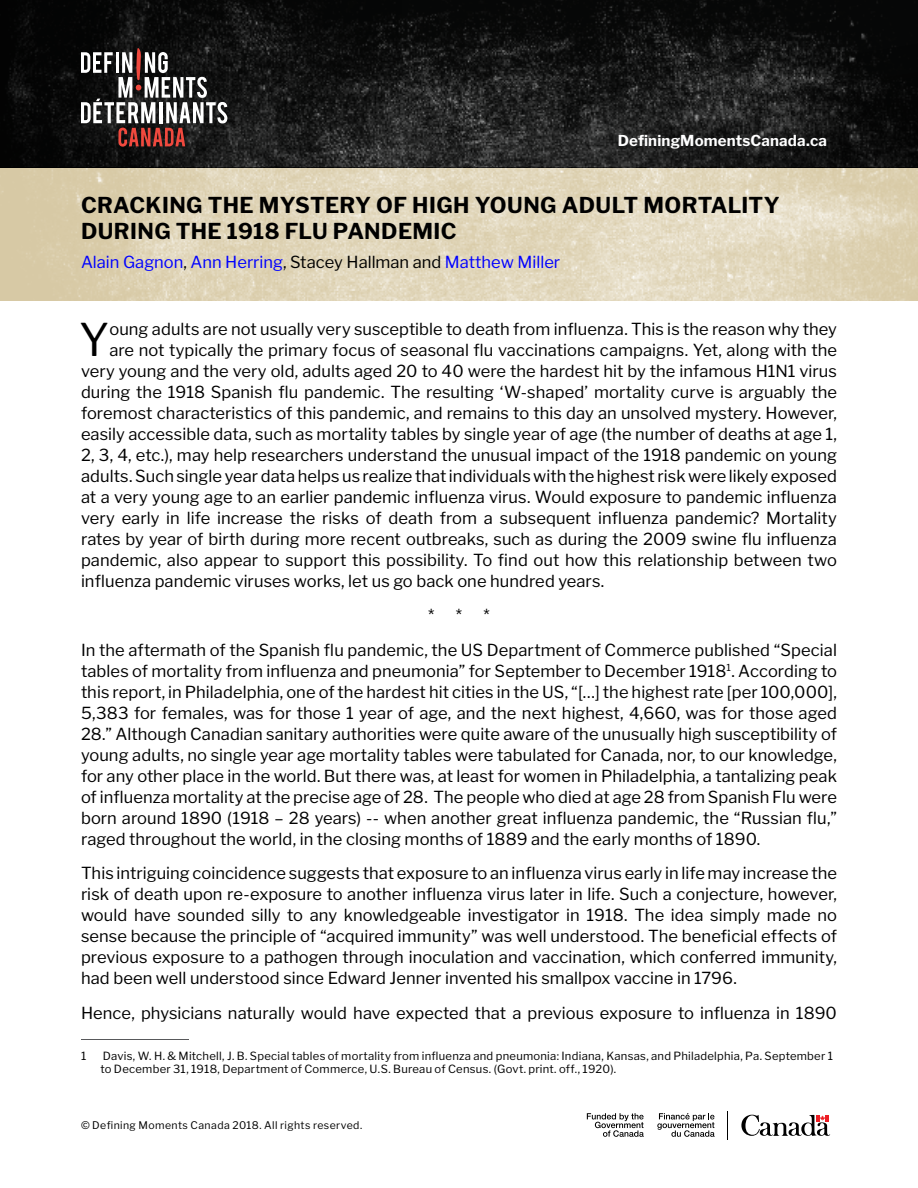
<style>
.page{position:relative;width:918px;height:1188px;background:#fff}
.page>*{position:absolute;margin:0;border:0;box-sizing:border-box;transform-origin:0 0}
.Body_Copy{font:44.85px "Libre Franklin";color:#000}
.t1{font:700 21.75px/25.5px "Libre Franklin";letter-spacing:.015em;color:#000}
.Body_Copy-2{font:16.5px/21px "Libre Franklin";letter-spacing:.005em;color:#000;text-align:justify}
.t2{font:16.5px "Libre Franklin";color:#00f}
.t3{font:700 15px "Libre Franklin";letter-spacing:.01em;color:#fff}
.Footnotes{font:11.25px/13.5px "Libre Franklin";letter-spacing:.02em;color:#000}
.t4{font:10.5px "Libre Franklin";letter-spacing:.04em;color:#000}
.s1{color:#000}
</style>
<div class="page">
<svg style="left:0;top:0;width:918px;height:168px;background:#151616"></svg>
<svg style="left:81px;top:48px;width:147px;height:101px"></svg>
<svg style="left:657px;top:1113px;width:58px;height:24px"></svg>
<svg style="left:587px;top:1113px;width:57px;height:24px"></svg>
<svg style="left:741px;top:1115px;width:89px;height:21px"></svg>
<img style="left:0;top:168px;width:918px;height:133px">
<hr style="left:81px;top:1039px;width:108px;height:1px;background:#58595b">
<p class="t3" style="left:618px;top:132px;width:211px">DefiningMomentsCanada.ca</p>
<p class="t1" style="left:81px;top:193px;width:700px">CRACKING THE MYSTERY OF HIGH YOUNG ADULT MORTALITY<br>DURING THE 1918 FLU PANDEMIC</p>
<p class="t2" style="left:81px;top:252px;width:481px">Alain Gagnon<span class="s1">,</span> Ann Herring<span class="s1">, Stacey Hallman and</span> Matthew Miller</p>
<p class="Body_Copy" style="left:79px;top:312px;width:32px">Y</p>
<p class="Body_Copy-2" style="left:109px;top:318px;width:729px">oung adults are not usually very susceptible to death from influenza. This is the reason why they</p>
<p class="Body_Copy-2" style="left:109px;top:339px;width:729px">are not typically the primary focus of seasonal flu vaccinations campaigns. Yet, along with the</p>
<p class="Body_Copy-2" style="left:81px;top:360px;width:757px">very young and the very old, adults aged 20 to 40 were the hardest hit by the infamous H1N1 virus</p>
<p class="Body_Copy-2" style="left:81px;top:381px;width:758px">during the 1918 Spanish flu pandemic. The resulting ‘W-shaped’ mortality curve is arguably the</p>
<p class="Body_Copy-2" style="left:81px;top:402px;width:758px">foremost characteristics of this pandemic, and remains to this day an unsolved mystery. However,</p>
<p class="Body_Copy-2" style="left:81px;top:423px;width:758px">easily accessible data, such as mortality tables by single year of age (the number of deaths at age 1,</p>
<p class="Body_Copy-2" style="left:81px;top:444px;width:758px">2, 3, 4, etc.), may help researchers understand the unusual impact of the 1918 pandemic on young</p>
<p class="Body_Copy-2" style="left:81px;top:465px;width:758px">adults. Such single year data helps us realize that individuals with the highest risk were likely exposed</p>
<p class="Body_Copy-2" style="left:81px;top:486px;width:758px">at a very young age to an earlier pandemic influenza virus. Would exposure to pandemic influenza</p>
<p class="Body_Copy-2" style="left:81px;top:507px;width:758px">very early in life increase the risks of death from a subsequent influenza pandemic? Mortality</p>
<p class="Body_Copy-2" style="left:81px;top:528px;width:758px">rates by year of birth during more recent outbreaks, such as during the 2009 swine flu influenza</p>
<p class="Body_Copy-2" style="left:81px;top:549px;width:758px">pandemic, also appear to support this possibility. To find out how this relationship between two</p>
<p class="Body_Copy-2" style="left:81px;top:570px;width:525px">influenza pandemic viruses works, let us go back one hundred years.</p>
<p class="Body_Copy-2" style="left:428px;top:605px;width:35px">* *</p>
<p class="Body_Copy-2" style="left:483px;top:605px;width:8px">*</p>
<p class="Body_Copy-2" style="left:81px;top:639px;width:758px">In the aftermath of the Spanish flu pandemic, the US Department of Commerce published “Special tables of mortality from influenza and pneumonia” for September to December 1918<sup>1</sup>. According to this report, in Philadelphia, one of the hardest hit cities in the US, “[…] the highest rate [per 100,000], 5,383 for females, was for those 1 year of age, and the next highest, 4,660, was for those aged 28.” Although Canadian sanitary authorities were quite aware of the unusually high susceptibility of young adults, no single year age mortality tables were tabulated for Canada, nor, to our knowledge, for any other place in the world. But there was, at least for women in Philadelphia, a tantalizing peak of influenza mortality at the precise age of 28. The people who died at age 28 from Spanish Flu were born around 1890 (1918 – 28 years) -- when another great influenza pandemic, the “Russian flu,” raged throughout the world, in the closing months of 1889 and the early months of 1890.</p>
<p class="Body_Copy-2" style="left:81px;top:863px;width:758px">This intriguing coincidence suggests that exposure to an influenza virus early in life may increase the risk of death upon re-exposure to another influenza virus later in life. Such a conjecture, however, would have sounded silly to any knowledgeable investigator in 1918. The idea simply made no sense because the principle of “acquired immunity” was well understood. The beneficial effects of previous exposure to a pathogen through inoculation and vaccination, which conferred immunity, had been well understood since Edward Jenner invented his smallpox vaccine in 1796.</p>
<p class="Body_Copy-2" style="left:81px;top:1002px;width:758px">Hence, physicians naturally would have expected that a previous exposure to influenza in 1890</p>
<p class="Footnotes" style="left:81px;top:1049px;width:7px">1</p>
<p class="Footnotes" style="left:100px;top:1049px;width:734px">Davis, W. H. &amp; Mitchell, J. B. Special tables of mortality from influenza and pneumonia: Indiana, Kansas, and Philadelphia, Pa. September 1 to December 31, 1918, Department of Commerce, U.S. Bureau of Census. (Govt. print. off., 1920).</p>
<p class="t4" style="left:81px;top:1119px;width:283px">© Defining Moments Canada 2018. All rights reserved.</p>
</div>
